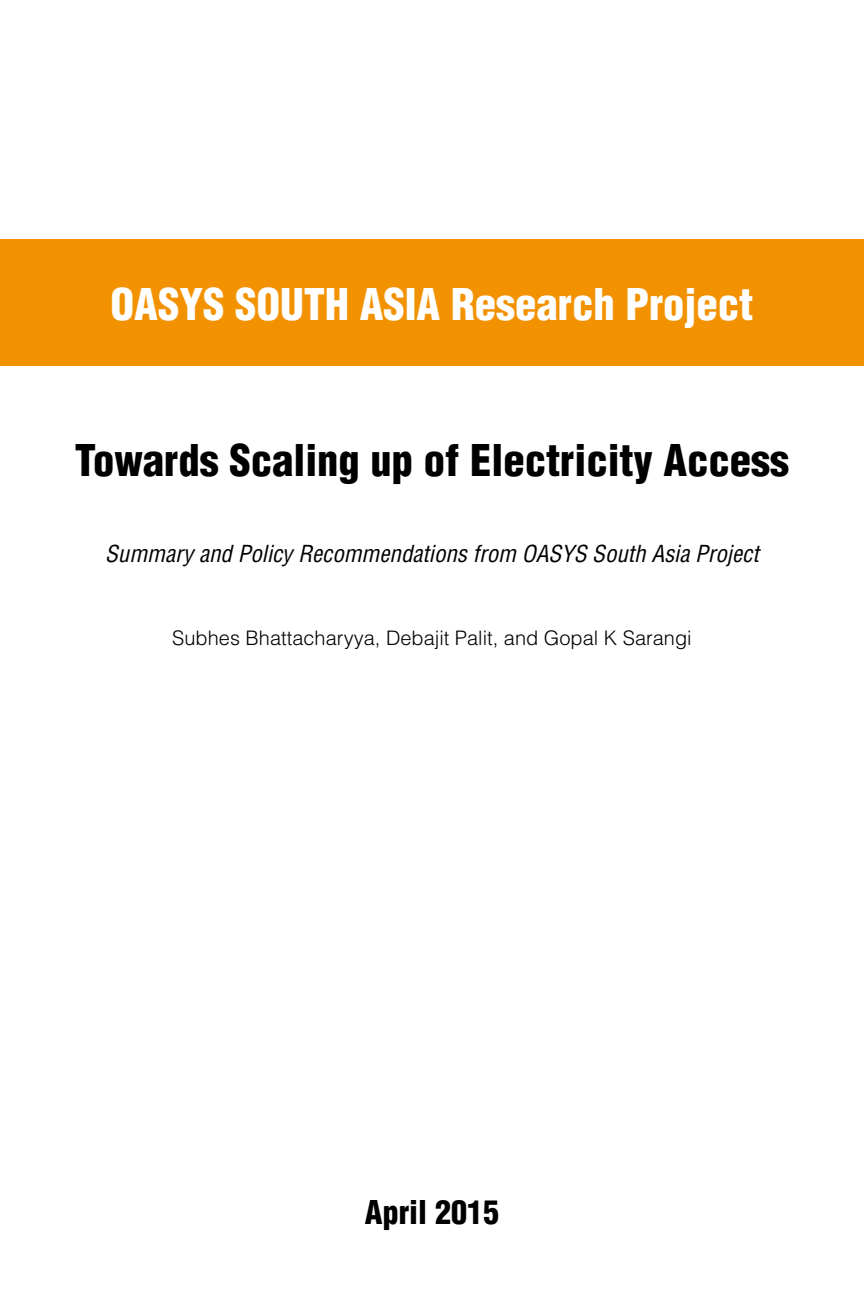
<style>
.page{position:relative;width:864px;height:1296px;background:#fff}
.page>*{position:absolute;margin:0;border:0;box-sizing:border-box;transform-origin:0 0}
.t1{font:900 condensed 42.6px "Helvetica";color:#000}
.t2{font:900 condensed 42.6px "Helvetica";color:#fff}
.t3{font:900 condensed 32px "Helvetica";color:#000}
.t4{font:italic condensed 22.8px "Helvetica";color:#000}
.t5{font:300 20px "Helvetica";color:#000}
</style>
<div class="page">
<div style="left:0;top:239px;width:864px;height:127px;background:#f39200"></div>
<h1 class="t2" style="left:111px;top:277px;width:644px">OASYS SOUTH ASIA Research Project</h1>
<h1 class="t1" style="left:75px;top:433px;width:716px">Towards Scaling up of Electricity Access</h1>
<p class="t4" style="left:105px;top:539px;width:655px">Summary and Policy Recommendations from OASYS South Asia Project</p>
<p class="t5" style="left:172px;top:625px;width:521px">Subhes Bhattacharyya, Debajit Palit, and Gopal K Sarangi</p>
<h2 class="t3" style="left:365px;top:1192px;width:136px">April 2015</h2>
</div>
